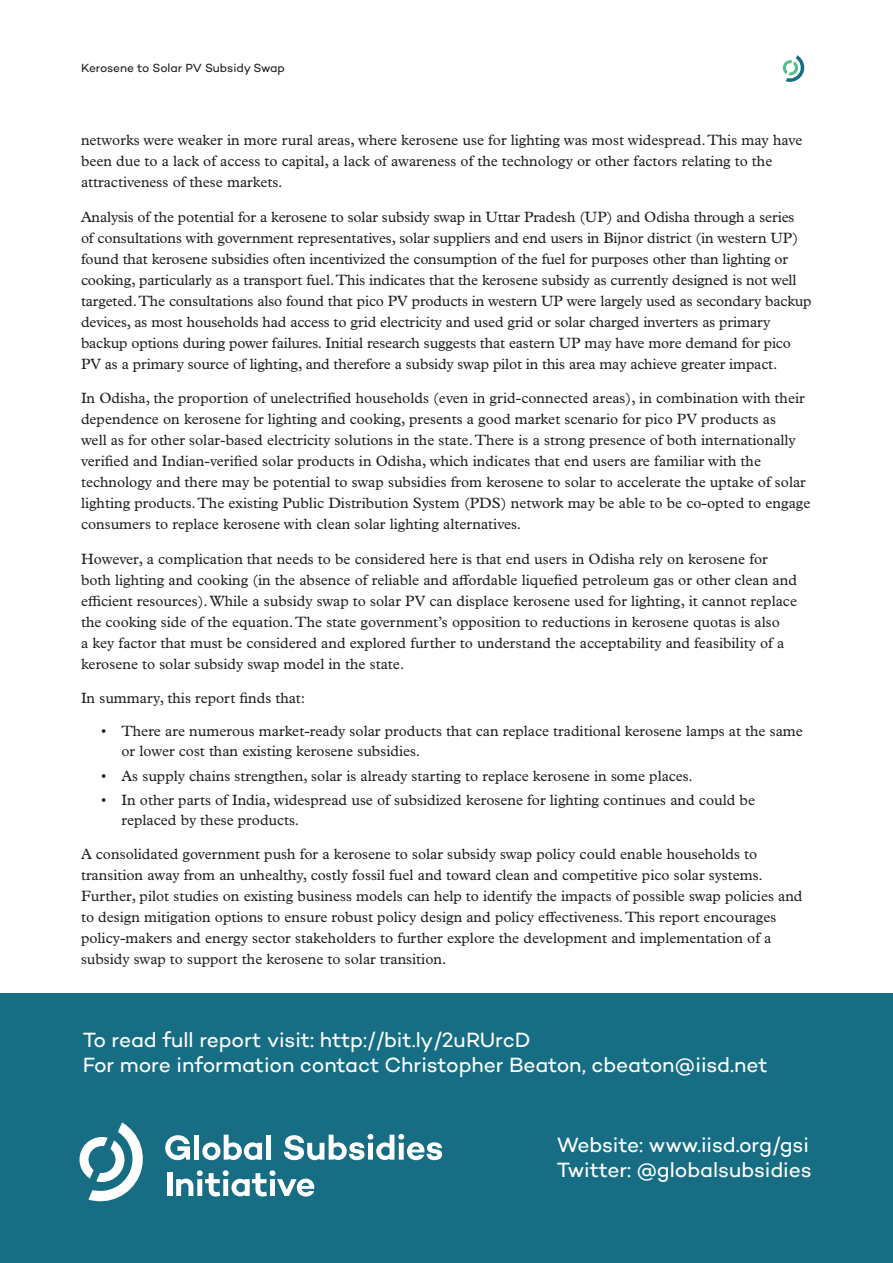
<style>
.page{position:relative;width:893px;height:1263px;background:#fff}
.page>*{position:absolute;margin:0;border:0;box-sizing:border-box;transform-origin:0 0}
.t1{font:21px "Campton";letter-spacing:-.005em;color:#fff}
.Body_Copy{font:15px/21px "Plantin MT Pro";color:#231f20}
.t2{font:12px "Campton";letter-spacing:-.01em;color:#231f20}
</style>
<div class="page">
<svg style="left:783px;top:55px;width:22px;height:27px"></svg>
<div style="left:0;top:993px;width:893px;height:270px;background:#176e84"></div>
<svg style="left:165px;top:1135px;width:25px;height:25px"></svg>
<div style="left:194px;top:1135px;width:5px;height:25px;background:#fff"></div>
<svg style="left:202px;top:1135px;width:60px;height:25px"></svg>
<div style="left:266px;top:1135px;width:5px;height:25px;background:#fff"></div>
<svg style="left:284px;top:1134px;width:158px;height:26px"></svg>
<div style="left:167px;top:1172px;width:5px;height:24px;background:#fff"></div>
<svg style="left:176px;top:1170px;width:138px;height:26px"></svg>
<svg style="left:80px;top:1122px;width:63px;height:79px"></svg>
<p class="t2" style="left:81px;top:60px;width:205px">Kerosene to Solar PV Subsidy Swap</p>
<p class="Body_Copy" style="left:81px;top:130px;width:723px">networks were weaker in more rural areas, where kerosene use for lighting was most widespread. This may have been due to a lack of access to capital, a lack of awareness of the technology or other factors relating to the attractiveness of these markets.</p>
<p class="Body_Copy" style="left:81px;top:206px;width:732px">Analysis of the potential for a kerosene to solar subsidy swap in Uttar Pradesh (UP) and Odisha through a series<br>of consultations with government representatives, solar suppliers and end users in Bijnor district (in western UP) found that kerosene subsidies often incentivized the consumption of the fuel for purposes other than lighting or cooking, particularly as a transport fuel. This indicates that the kerosene subsidy as currently designed is not well targeted. The consultations also found that pico PV products in western UP were largely used as secondary backup devices, as most households had access to grid electricity and used grid or solar charged inverters as primary backup options during power failures. Initial research suggests that eastern UP may have more demand for pico PV as a primary source of lighting, and therefore a subsidy swap pilot in this area may achieve greater impact.</p>
<p class="Body_Copy" style="left:81px;top:388px;width:731px">In Odisha, the proportion of unelectrified households (even in grid-connected areas), in combination with their dependence on kerosene for lighting and cooking, presents a good market scenario for pico PV products as<br>well as for other solar-based electricity solutions in the state. There is a strong presence of both internationally verified and Indian-verified solar products in Odisha, which indicates that end users are familiar with the technology and there may be potential to swap subsidies from kerosene to solar to accelerate the uptake of solar lighting products. The existing Public Distribution System (PDS) network may be able to be co-opted to engage consumers to replace kerosene with clean solar lighting alternatives.</p>
<p class="Body_Copy" style="left:81px;top:548px;width:717px">However, a complication that needs to be considered here is that end users in Odisha rely on kerosene for both lighting and cooking (in the absence of reliable and affordable liquefied petroleum gas or other clean and efficient resources). While a subsidy swap to solar PV can displace kerosene used for lighting, it cannot replace the cooking side of the equation. The state government’s opposition to reductions in kerosene quotas is also<br>a key factor that must be considered and explored further to understand the acceptability and feasibility of a kerosene to solar subsidy swap model in the state.</p>
<p class="Body_Copy" style="left:81px;top:688px;width:226px">In summary, this report finds that:</p>
<p class="Body_Copy" style="left:122px;top:721px;width:683px;line-height:19.5px;text-indent:-20px">• There are numerous market-ready solar products that can replace traditional kerosene lamps at the same or lower cost than existing kerosene subsidies.</p>
<p class="Body_Copy" style="left:101px;top:765px;width:593px">• As supply chains strengthen, solar is already starting to replace kerosene in some places.</p>
<p class="Body_Copy" style="left:122px;top:791px;width:635px;line-height:19.5px;text-indent:-20px">• In other parts of India, widespread use of subsidized kerosene for lighting continues and could be replaced by these products.</p>
<p class="Body_Copy" style="left:81px;top:844px;width:723px">A consolidated government push for a kerosene to solar subsidy swap policy could enable households to transition away from an unhealthy, costly fossil fuel and toward clean and competitive pico solar systems.<br>Further, pilot studies on existing business models can help to identify the impacts of possible swap policies and to design mitigation options to ensure robust policy design and policy effectiveness. This report encourages policy-makers and energy sector stakeholders to further explore the development and implementation of a subsidy swap to support the kerosene to solar transition.</p>
<p class="t1" style="left:83px;top:1026px;width:449px">To read full report visit: http://bit.ly/2uRUrcD</p>
<p class="t1" style="left:83px;top:1051px;width:686px">For more information contact Christopher Beaton, cbeaton@iisd.net</p>
<p class="t1" style="left:557px;top:1131px;width:254px">Website: www.iisd.org/gsi</p>
<p class="t1" style="left:557px;top:1157px;width:256px">Twitter: @globalsubsidies</p>
</div>
